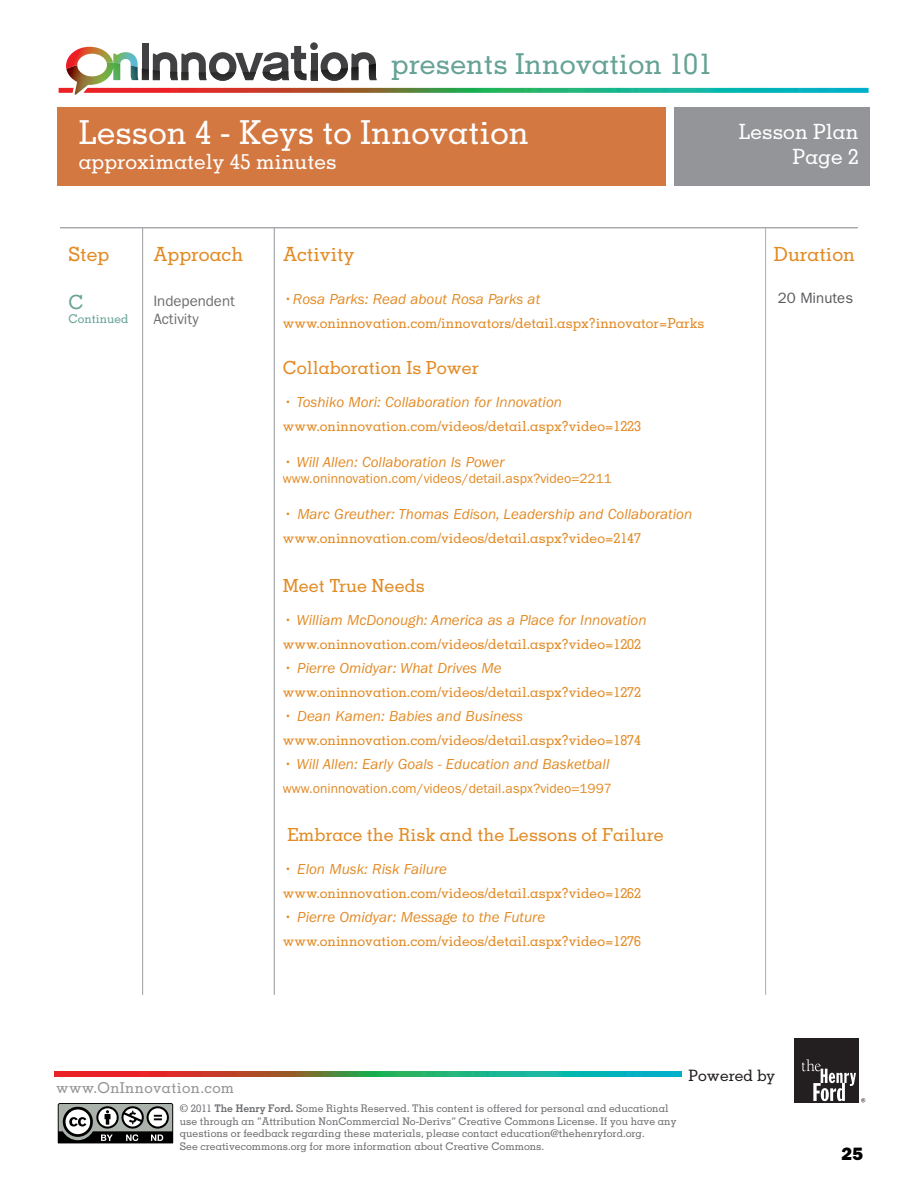
<style>
.page{position:relative;width:918px;height:1188px;background:#fff}
.page>*{position:absolute;margin:0;border:0;box-sizing:border-box;transform-origin:0 0}
.t1{font:500 33px "Memphis LT Std";color:#fff}
.t2{font:500 28.8px "Memphis LT Std";color:#65a295}
.t3{font:500 21px/25.2px "Memphis LT Std";color:#fff;text-align:right}
.t4{font:500 19.5px "Memphis LT Std";color:#e28a24}
.t5{font:500 19.5px "Memphis LT Std";color:#65a295}
.t6{font:500 18px "Memphis LT Std";color:#e28a24}
.t7{font:800 18px "Franklin Gothic";color:#000}
.t8{font:500 15.75px "Memphis LT Std";color:#231f20}
.t9{font:italic 15px "Franklin Gothic";color:#e28a24}
.t10{font:500 15px "Memphis LT Std";letter-spacing:.025em;color:#929496}
.t11{font:15px/18px "Franklin Gothic";color:#6d6e71}
.t12{font:15px "Franklin Gothic";color:#58595b}
.t13{font:500 13.8px "Memphis LT Std";color:#e28a24}
.t14{font:13.5px "Franklin Gothic";color:#e28a24}
.t15{font:500 12px "Memphis LT Std";color:#65a295}
.t16{font:500 10.5px/12.6px "Memphis LT Std";color:#6d6e71}
.s1{font-family:"Memphis";font-weight:700}
</style>
<div class="page">
<svg style="left:765px;top:227px;width:1px;height:768px"></svg>
<svg style="left:274px;top:227px;width:1px;height:768px"></svg>
<svg style="left:142px;top:227px;width:1px;height:768px"></svg>
<div style="left:674px;top:107px;width:196px;height:79px;background:#939598"></div>
<div style="left:58px;top:107px;width:608px;height:79px;background:#d47842"></div>
<img style="left:59px;top:88px;width:810px;height:5px">
<div style="left:794px;top:1038px;width:65px;height:64px;background:#231f20"></div>
<svg style="left:802px;top:1059px;width:63px;height:43px"></svg>
<img style="left:54px;top:1071px;width:627px;height:5px">
<hr style="left:60px;top:228px;width:798px;height:1px;background:#a7a9ac">
<div style="left:142px;top:43px;width:7px;height:37px;background:#414042"></div>
<div style="left:310px;top:42px;width:8px;height:8px;background:#414042;border-radius:50%"></div>
<svg style="left:66px;top:46px;width:311px;height:49px"></svg>
<img style="left:88px;top:64px;width:19px;height:12px">
<img style="left:131px;top:65px;width:7px;height:15px">
<svg style="left:58px;top:1103px;width:115px;height:40px"></svg>
<h2 class="t2" style="left:391px;top:46px;width:323px">presents Innovation 101</h2>
<h1 class="t1" style="left:79px;top:112px;width:452px">Lesson 4 - Keys to Innovation</h1>
<h3 class="t3" style="left:79px;top:149px;width:259px">approximately 45 minutes</h3>
<h3 class="t3" style="left:739px;top:118px;width:121px">Lesson Plan<br>Page 2</h3>
<h3 class="t4" style="left:68px;top:242px;width:43px">Step</h3>
<h3 class="t4" style="left:153px;top:242px;width:91px">Approach</h3>
<h3 class="t4" style="left:283px;top:242px;width:73px">Activity</h3>
<h3 class="t4" style="left:774px;top:242px;width:83px">Duration</h3>
<h3 class="t5" style="left:68px;top:290px;width:17px">C</h3>
<p class="t15" style="left:68px;top:311px;width:62px">Continued</p>
<p class="t11" style="left:153px;top:292px;width:83px">Independent<br>Activity</p>
<p class="t9" style="left:283px;top:290px;width:259px">•Rosa Parks: Read about Rosa Parks at</p>
<p class="t13" style="left:283px;top:314px;width:423px">www.oninnovation.com/innovators/detail.aspx?innovator=Parks</p>
<h3 class="t6" style="left:283px;top:356px;width:198px">Collaboration Is Power</h3>
<p class="t9" style="left:283px;top:394px;width:281px">• Toshiko Mori: Collaboration for Innovation</p>
<p class="t13" style="left:283px;top:417px;width:360px">www.oninnovation.com/videos/detail.aspx?video=1223</p>
<p class="t9" style="left:283px;top:454px;width:223px">• Will Allen: Collaboration Is Power</p>
<p class="t14" style="left:283px;top:471px;width:330px">www.oninnovation.com/videos/detail.aspx?video=2211</p>
<p class="t9" style="left:283px;top:506px;width:411px">• Marc Greuther: Thomas Edison, Leadership and Collaboration</p>
<p class="t13" style="left:283px;top:530px;width:360px">www.oninnovation.com/videos/detail.aspx?video=2147</p>
<h3 class="t6" style="left:283px;top:574px;width:143px">Meet True Needs</h3>
<p class="t9" style="left:283px;top:611px;width:365px">• William McDonough: America as a Place for Innovation</p>
<p class="t13" style="left:283px;top:635px;width:360px">www.oninnovation.com/videos/detail.aspx?video=1202</p>
<p class="t9" style="left:283px;top:659px;width:220px">• Pierre Omidyar: What Drives Me</p>
<p class="t13" style="left:283px;top:683px;width:360px">www.oninnovation.com/videos/detail.aspx?video=1272</p>
<p class="t9" style="left:283px;top:707px;width:242px">• Dean Kamen: Babies and Business</p>
<p class="t13" style="left:283px;top:731px;width:360px">www.oninnovation.com/videos/detail.aspx?video=1874</p>
<p class="t9" style="left:283px;top:755px;width:328px">• Will Allen: Early Goals - Education and Basketball</p>
<p class="t14" style="left:283px;top:780px;width:330px">www.oninnovation.com/videos/detail.aspx?video=1997</p>
<h3 class="t6" style="left:287px;top:824px;width:378px">Embrace the Risk and the Lessons of Failure</h3>
<p class="t9" style="left:283px;top:861px;width:166px">• Elon Musk: Risk Failure</p>
<p class="t13" style="left:283px;top:885px;width:360px">www.oninnovation.com/videos/detail.aspx?video=1262</p>
<p class="t9" style="left:283px;top:909px;width:264px">• Pierre Omidyar: Message to the Future</p>
<p class="t13" style="left:283px;top:933px;width:360px">www.oninnovation.com/videos/detail.aspx?video=1276</p>
<p class="t12" style="left:778px;top:289px;width:77px">20 Minutes</p>
<p class="t10" style="left:56px;top:1079px;width:180px">www.OnInnovation.com</p>
<p class="t16" style="left:180px;top:1102px;width:498px">© 2011 <span class="s1">The Henry Ford.</span> Some Rights Reserved. This content is offered for personal and educational use through an “Attribution NonCommercial No-Derivs” Creative Commons License. If you have any questions or feedback regarding these materials, please contact education@thehenryford.org.<br>See creativecommons.org for more information about Creative Commons.</p>
<p class="t8" style="left:689px;top:1065px;width:88px">Powered by</p>
<h3 class="t7" style="left:842px;top:1143px;width:23px">25</h3>
</div>
